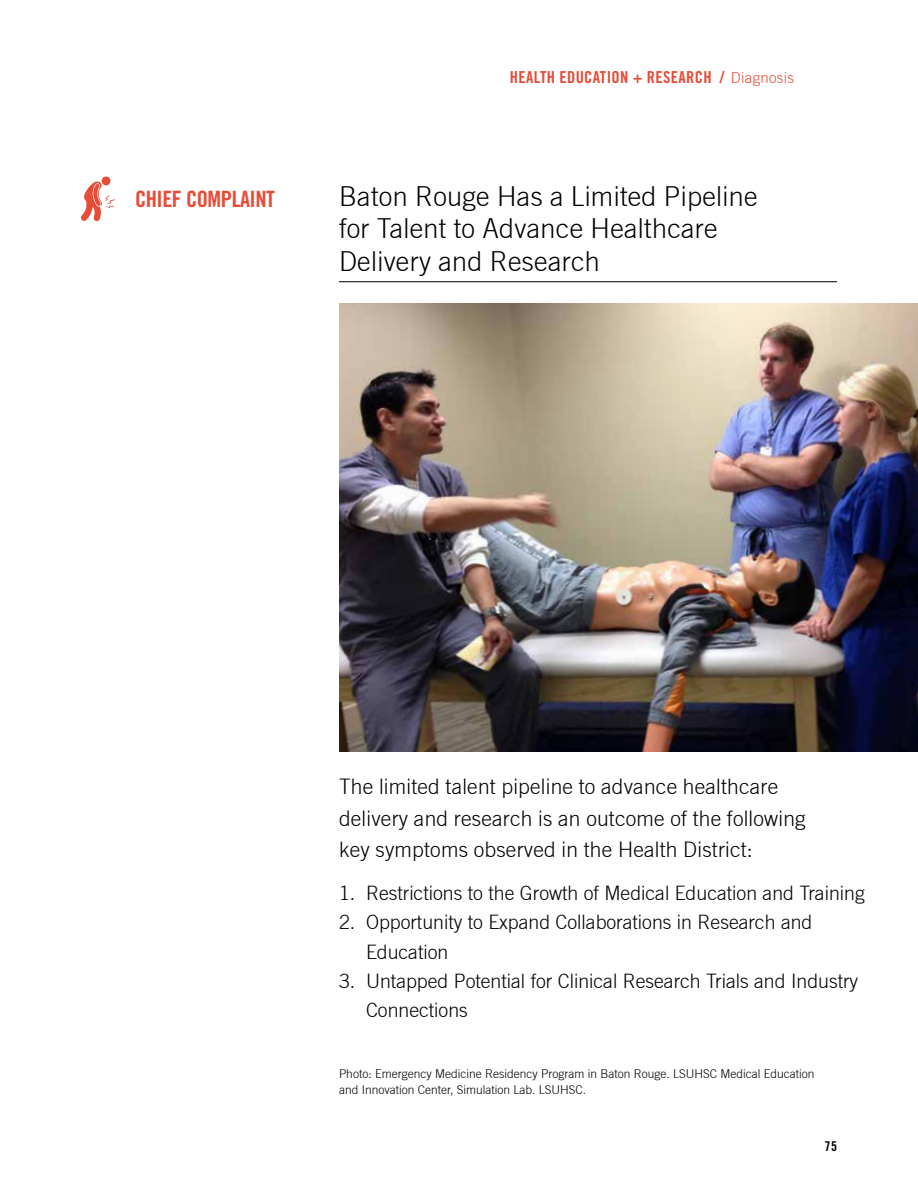
<style>
.page{position:relative;width:918px;height:1188px;background:#fff}
.page>*{position:absolute;margin:0;border:0;box-sizing:border-box;transform-origin:0 0}
.t1{font:300 27px/32.4px "Trade Gothic";letter-spacing:.01em;color:#000}
.t2{font:22.5px "Trade Gothic LT Std Bd Cn 20";letter-spacing:-.02em;color:#e74c38}
.t3{font:300 21px/31.5px "Trade Gothic";letter-spacing:.01em;color:#000}
.t4{font:300 19.5px/29.2px "Trade Gothic";color:#000}
.t5{font:16.5px "Trade Gothic LT Std Bd Cn 20";letter-spacing:.02em;color:#e74c38}
.t6{font:13.5px "Trade Gothic LT Std Bd Cn 20";color:#000}
.t7{font:300 12px/16.5px "Trade Gothic";color:#000}
.s1{font-family:"Trade Gothic";font-weight:300;font-size:15px}
</style>
<div class="page">
<img style="left:339px;top:303px;width:579px;height:449px">
<div style="left:102px;top:177px;width:9px;height:8px;background:#e74c38;border-radius:50%"></div>
<svg style="left:81px;top:181px;width:34px;height:40px"></svg>
<hr style="left:339px;top:281px;width:498px;height:1px;background:#000">
<p class="t5" style="left:510px;top:68px;width:286px">HEALTH EDUCATION + RESEARCH / <span class="s1">Diagnosis</span></p>
<p class="t2" style="left:135px;top:185px;width:141px">CHIEF COMPLAINT</p>
<h1 class="t1" style="left:339px;top:180px;width:420px">Baton Rouge Has a Limited Pipeline for Talent to Advance Healthcare<br>Delivery and Research</h1>
<p class="t3" style="left:339px;top:771px;width:468px">The limited talent pipeline to advance healthcare delivery and research is an outcome of the following key symptoms observed in the Health District:</p>
<p class="t4" style="left:339px;top:878px;width:527px">1. Restrictions to the Growth of Medical Education and Training</p>
<p class="t4" style="left:366px;top:907px;width:448px;text-indent:-27px">2. Opportunity to Expand Collaborations in Research and<br>Education</p>
<p class="t4" style="left:366px;top:966px;width:494px;text-indent:-27px">3. Untapped Potential for Clinical Research Trials and Industry<br>Connections</p>
<p class="t7" style="left:339px;top:1065px;width:477px">Photo: Emergency Medicine Residency Program in Baton Rouge. LSUHSC Medical Education and Innovation Center, Simulation Lab. LSUHSC.</p>
<p class="t6" style="left:825px;top:1138px;width:14px">75</p>
</div>
